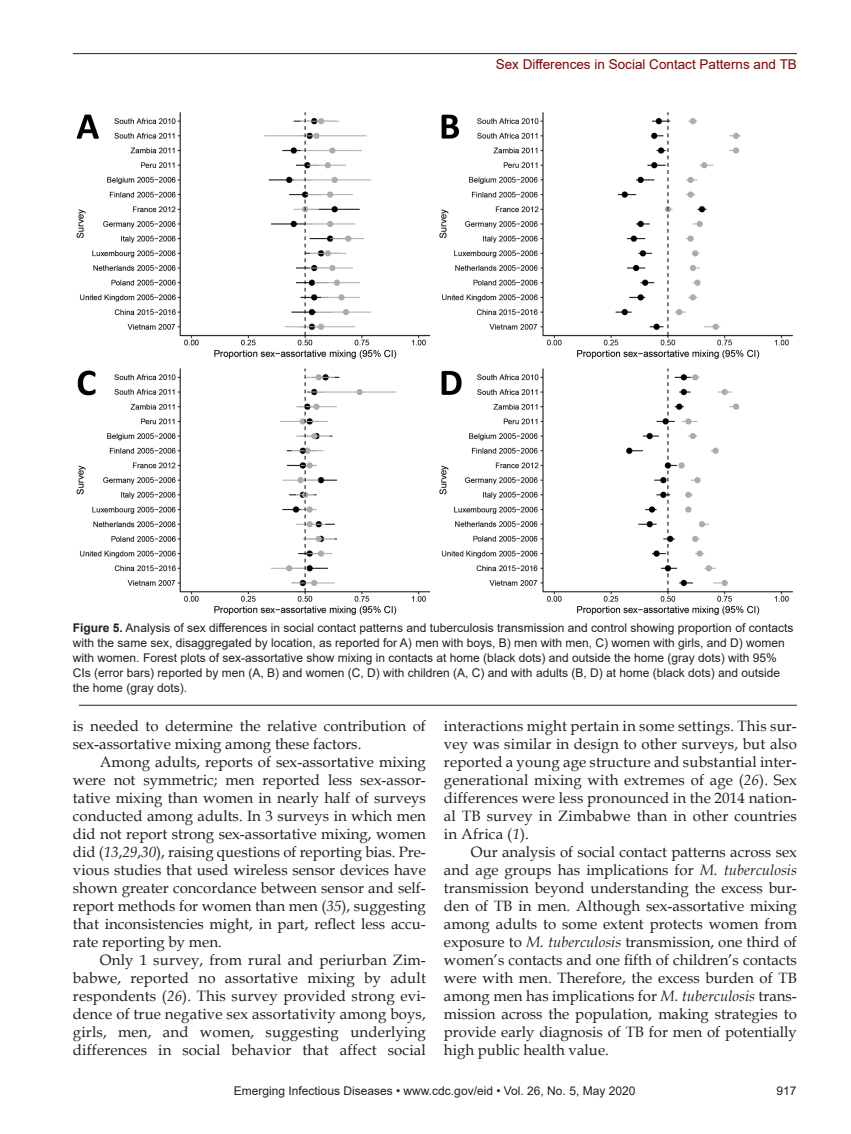
<style>
.page{position:relative;width:851px;height:1134px;background:#fff}
.page>*{position:absolute;margin:0;border:0;box-sizing:border-box;transform-origin:0 0}
.Body_Text{font:15px/18px "Book Antiqua";color:#231f20;text-align:justify}
.Running_Head{font:13.5px "Arial";color:#820301}
.Figure_Legend{font:12px/15px "Arial";color:#231f20}
.s1{font-weight:700}
.s2{font-style:italic}
</style>
<div class="page">
<hr style="left:73px;top:53px;width:723px;height:1px;background:#231f20">
<img style="left:76px;top:112px;width:717px;height:503px">
<hr style="left:79px;top:705px;width:718px;height:1px;background:#231f20">
<p class="Running_Head" style="left:495px;top:55px;width:303px">Sex Differences in Social Contact Patterns and TB</p>
<p class="Figure_Legend" style="left:73px;top:621px;width:722px"><span class="s1">Figure 5.</span> Analysis of sex differences in social contact patterns and tuberculosis transmission and control showing proportion of contacts with the same sex, disaggregated by location, as reported for A) men with boys, B) men with men, C) women with girls, and D) women with women. Forest plots of sex-assortative show mixing in contacts at home (black dots) and outside the home (gray dots) with 95% CIs (error bars) reported by men (A, B) and women (C, D) with children (A, C) and with adults (B, D) at home (black dots) and outside the home (gray dots).</p>
<p class="Body_Text" style="left:73px;top:717px;width:354px">is needed to determine the relative contribution of sex-assortative mixing among these factors.</p>
<p class="Body_Text" style="left:73px;top:753px;width:354px;text-indent:27px">Among adults, reports of sex-assortative mixing were not symmetric; men reported less sex-assor&shy;tative mixing than women in nearly half of surveys conducted among adults. In 3 surveys in which men did not report strong sex-assortative mixing, women did (<span class="s2">13</span>,<span class="s2">29</span>,<span class="s2">30</span>), raising questions of reporting bias. Pre&shy;vious studies that used wireless sensor devices have shown greater concordance between sensor and self&shy;report methods for women than men (<span class="s2">35</span>), suggesting that inconsistencies might, in part, reflect less accu&shy;rate reporting by men.</p>
<p class="Body_Text" style="left:73px;top:951px;width:354px;text-indent:27px">Only 1 survey, from rural and periurban Zim&shy;babwe, reported no assortative mixing by adult respondents (<span class="s2">26</span>). This survey provided strong evi&shy;dence of true negative sex assortativity among boys, girls, men, and women, suggesting underlying differences in social behavior that affect social</p>
<p class="Body_Text" style="left:444px;top:717px;width:354px">interactions might pertain in some settings. This sur&shy;vey was similar in design to other surveys, but also reported a young age structure and substantial inter&shy;generational mixing with extremes of age (<span class="s2">26</span>). Sex differences were less pronounced in the 2014 nation&shy;al TB survey in Zimbabwe than in other countries in Africa (<span class="s2">1</span>).</p>
<p class="Body_Text" style="left:444px;top:843px;width:354px;text-indent:27px">Our analysis of social contact patterns across sex and age groups has implications for <span class="s2">M. tuberculosis </span>transmission beyond understanding the excess bur&shy;den of TB in men. Although sex-assortative mixing among adults to some extent protects women from exposure to <span class="s2">M. tuberculosis</span> transmission, one third of women’s contacts and one fifth of children’s contacts were with men. Therefore, the excess burden of TB among men has implications for <span class="s2">M. tuberculosis</span> trans&shy;mission across the population, making strategies to provide early diagnosis of TB for men of potentially high public health value.</p>
<p class="Figure_Legend" style="left:234px;top:1084px;width:403px">Emerging Infectious Diseases • www.cdc.gov/eid • Vol. 26, No. 5, May 2020</p>
<p class="Figure_Legend" style="left:776px;top:1084px;width:22px">917</p>
</div>
